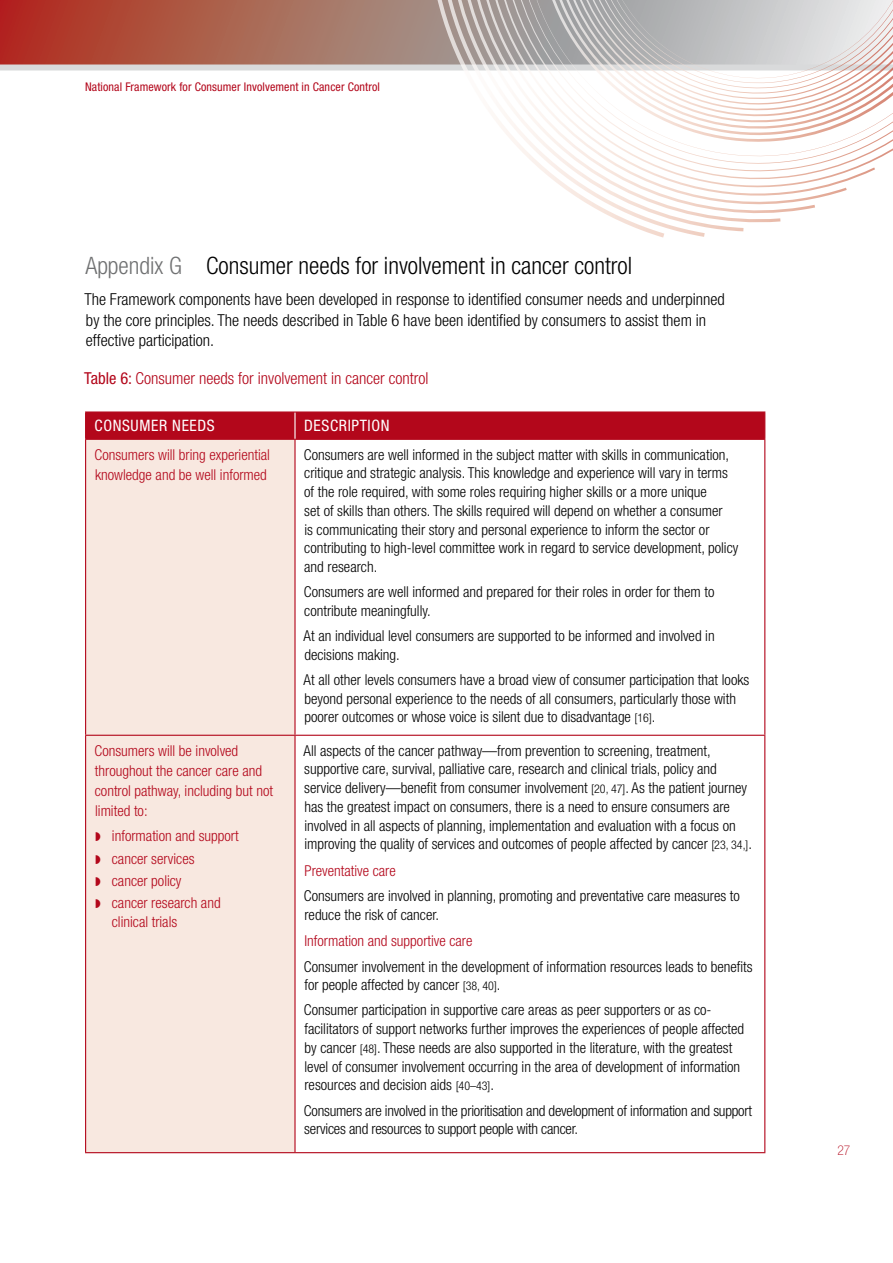
<style>
.page{position:relative;width:893px;height:1263px;background:#fff}
.page>*{position:absolute;margin:0;border:0;box-sizing:border-box;transform-origin:0 0}
.head_2_attachments{font:300 condensed 24px "Helvetica Neue LT";color:#000}
.body{font:300 condensed 16.5px/20.5px "Helvetica Neue LT";color:#000}
.head_4_tables{font:300 condensed 16.5px "Helvetica Neue LT";color:#b3071b}
.table_head{font:condensed 15.75px "Helvetica Neue LT";letter-spacing:.04em;color:#fff}
.table_body{font:300 condensed 15px/18.8px "Helvetica Neue LT";color:#000}
.table_subhead{font:300 condensed 15px/20.2px "Helvetica Neue LT";color:#b3071b}
.table_body_point{font:300 condensed 15px/18.8px "Helvetica Neue LT";color:#b3071b}
.table_head_4{font:300 condensed 15px "Helvetica Neue LT";color:#b3071b}
.t1{font:100 condensed 13.5px "Helvetica Neue LT";color:#b3071b}
.t2{font:condensed 12px "Helvetica Neue LT";letter-spacing:.01em;color:#b3071b}
.s1{color:#707172}
.s2{font-weight:400}
.s3{font-size:12px}
.s4{font-family:"Monotype Sorts";font-weight:400;font-stretch:normal;font-size:12px}
</style>
<div class="page">
<svg style="left:0;top:0;width:404px;height:64px;background:#ab5b4b"></svg>
<div style="left:0;top:64px;width:893px;height:6px;background:#d9dadb"></div>
<svg style="left:404px;top:0;width:259px;height:238px"></svg>
<svg style="left:417px;top:0;width:326px;height:237px"></svg>
<svg style="left:430px;top:0;width:314px;height:231px"></svg>
<svg style="left:442px;top:0;width:302px;height:230px"></svg>
<svg style="left:454px;top:0;width:327px;height:226px"></svg>
<svg style="left:465px;top:0;width:350px;height:214px"></svg>
<svg style="left:476px;top:0;width:357px;height:204px"></svg>
<svg style="left:486px;top:0;width:361px;height:194px"></svg>
<svg style="left:496px;top:0;width:369px;height:184px"></svg>
<svg style="left:505px;top:0;width:370px;height:174px"></svg>
<svg style="left:514px;top:0;width:367px;height:165px"></svg>
<svg style="left:523px;top:0;width:370px;height:157px"></svg>
<div style="left:86px;top:440px;width:208px;height:712px;background:#f8e8e0"></div>
<hr style="left:85px;top:735px;width:210px;height:1px;background:#b3071b">
<hr style="left:295px;top:735px;width:470px;height:1px;background:#b3071b">
<hr style="left:85px;top:1152px;width:210px;height:1px;background:#b3071b">
<hr style="left:295px;top:1152px;width:470px;height:1px;background:#b3071b">
<hr style="left:764px;top:440px;width:1px;height:295px;background:#b3071b">
<hr style="left:764px;top:736px;width:1px;height:416px;background:#b3071b">
<hr style="left:85px;top:440px;width:1px;height:295px;background:#b3071b">
<hr style="left:294px;top:440px;width:2px;height:295px;background:#b3071b">
<hr style="left:85px;top:736px;width:1px;height:416px;background:#b3071b">
<hr style="left:294px;top:736px;width:2px;height:416px;background:#b3071b">
<hr style="left:85px;top:411px;width:210px;height:2px;background:#b3071b">
<hr style="left:85px;top:439px;width:210px;height:1px;background:#b3071b">
<hr style="left:295px;top:411px;width:470px;height:2px;background:#b3071b">
<div style="left:85px;top:412px;width:680px;height:27px;background:#b3071b"></div>
<hr style="left:295px;top:439px;width:470px;height:1px;background:#b3071b">
<hr style="left:294px;top:413px;width:2px;height:26px;background:#fff">
<p class="t2" style="left:85px;top:80px;width:296px">National Framework for Consumer Involvement in Cancer Control</p>
<p class="head_2_attachments" style="left:85px;top:252px;width:548px"><span class="s1">Appendix G</span> Consumer needs for involvement in cancer control</p>
<p class="body" style="left:84px;top:289px;width:642px">The Framework components have been developed in response to identified consumer needs and underpinned by the core principles. The needs described in Table 6 have been identified by consumers to assist them in effective participation.</p>
<p class="head_4_tables" style="left:84px;top:369px;width:346px"><span class="s2">Table 6:</span> Consumer needs for involvement in cancer control</p>
<p class="table_head" style="left:95px;top:416px;width:122px">CONSUMER NEEDS</p>
<p class="table_head" style="left:304px;top:416px;width:87px">DESCRIPTION</p>
<p class="table_subhead" style="left:95px;top:444px;width:177px">Consumers will bring experiential knowledge and be well informed</p>
<p class="table_body" style="left:304px;top:445px;width:436px">Consumers are well informed in the subject matter with skills in communication, critique and strategic analysis. This knowledge and experience will vary in terms of the role required, with some roles requiring higher skills or a more unique<br>set of skills than others. The skills required will depend on whether a consumer<br>is communicating their story and personal experience to inform the sector or contributing to high-level committee work in regard to service development, policy and research.</p>
<p class="table_body" style="left:304px;top:582px;width:412px">Consumers are well informed and prepared for their roles in order for them to contribute meaningfully.</p>
<p class="table_body" style="left:304px;top:626px;width:413px">At an individual level consumers are supported to be informed and involved in decisions making.</p>
<p class="table_body" style="left:304px;top:670px;width:447px">At all other levels consumers have a broad view of consumer participation that looks beyond personal experience to the needs of all consumers, particularly those with poorer outcomes or whose voice is silent due to disadvantage <span class="s3">[16]</span>.</p>
<p class="table_subhead" style="left:95px;top:740px;width:180px">Consumers will be involved throughout the cancer care and control pathway, including but not limited to:</p>
<p class="table_body_point" style="left:95px;top:827px;width:145px"><span class="s4">Z</span> information and support</p>
<p class="table_body_point" style="left:95px;top:849px;width:101px"><span class="s4">Z</span> cancer services</p>
<p class="table_body_point" style="left:95px;top:871px;width:88px"><span class="s4">Z</span> cancer policy</p>
<p class="table_body_point" style="left:112px;top:893px;width:110px;text-indent:-16px"><span class="s4">Z</span> cancer research and clinical trials</p>
<p class="table_body" style="left:304px;top:741px;width:450px">All aspects of the cancer pathway—from prevention to screening, treatment, supportive care, survival, palliative care, research and clinical trials, policy and service delivery—benefit from consumer involvement <span class="s3">[20, 47]</span>. As the patient journey has the greatest impact on consumers, there is a need to ensure consumers are involved in all aspects of planning, implementation and evaluation with a focus on improving the quality of services and outcomes of people affected by cancer <span class="s3">[23, 34,]</span>.</p>
<p class="table_head_4" style="left:304px;top:862px;width:93px">Preventative care</p>
<p class="table_body" style="left:304px;top:886px;width:437px">Consumers are involved in planning, promoting and preventative care measures to reduce the risk of cancer.</p>
<p class="table_head_4" style="left:304px;top:932px;width:170px">Information and supportive care</p>
<p class="table_body" style="left:304px;top:957px;width:450px">Consumer involvement in the development of information resources leads to benefits for people affected by cancer <span class="s3">[38, 40]</span>.</p>
<p class="table_body" style="left:304px;top:1001px;width:442px">Consumer participation in supportive care areas as peer supporters or as co&shy;facilitators of support networks further improves the experiences of people affected by cancer <span class="s3">[48]</span>. These needs are also supported in the literature, with the greatest level of consumer involvement occurring in the area of development of information resources and decision aids <span class="s3">[40–43]</span>.</p>
<p class="table_body" style="left:304px;top:1101px;width:450px">Consumers are involved in the prioritisation and development of information and support services and resources to support people with cancer.</p>
<p class="t1" style="left:837px;top:1142px;width:14px">27</p>
</div>
